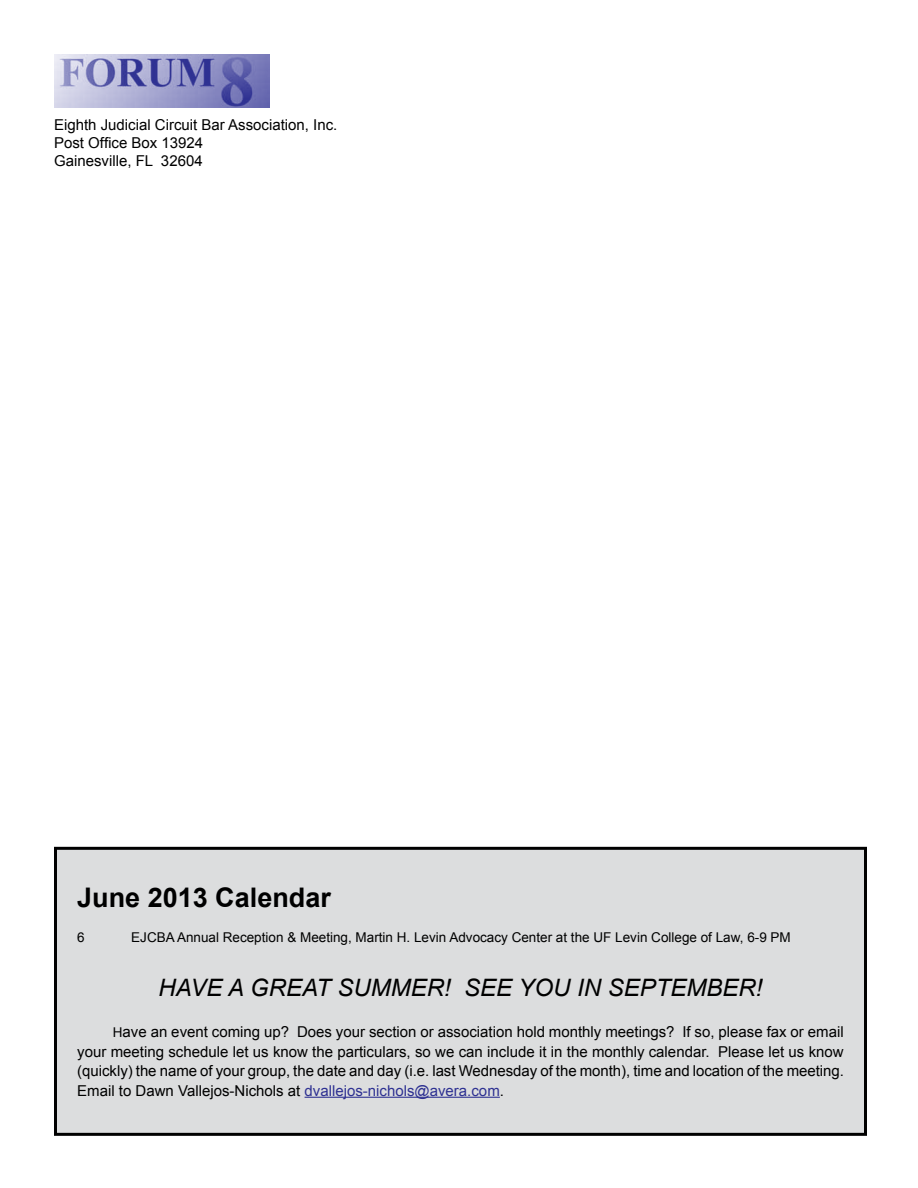
<style>
.page{position:relative;width:918px;height:1188px;background:#fff}
.page>*{position:absolute;margin:0;border:0;box-sizing:border-box;transform-origin:0 0}
.t1{font:700 27px "Arial";color:#000}
.t2{font:italic 24px "Arial";color:#000}
.t3{font:15px/19.5px "Arial";color:#000;text-align:justify}
.t4{font:13.5px "Arial";color:#000}
.s1{font-size:13.5px}
.s2{color:#2e3192}
</style>
<div class="page">
<div style="left:56px;top:848px;width:810px;height:286px;background:#dcddde"></div>
<hr style="left:305px;top:1097px;width:195px;height:1px;background:#2e3192">
<div style="left:54px;top:847px;width:813px;height:289px;border:3px solid #000"></div>
<img style="left:54px;top:54px;width:216px;height:54px">
<p class="t3" style="left:54px;top:116px;width:285px;line-height:18px;text-align:left">Eighth Judicial Circuit Bar Association, Inc.<br>Post Office Box 13924<br>Gainesville, FL 32604</p>
<h1 class="t1" style="left:77px;top:879px;width:255px">June 2013 Calendar</h1>
<p class="t4" style="left:77px;top:928px;width:9px">6</p>
<p class="t4" style="left:131px;top:928px;width:661px">EJCBA Annual Reception &amp; Meeting, Martin H. Levin Advocacy Center at the UF Levin College of Law, 6-9 PM</p>
<h2 class="t2" style="left:158px;top:972px;width:606px">HAVE A GREAT SUMMER! SEE YOU IN SEPTEMBER!</h2>
<p class="t3" style="left:77px;top:1022px;width:768px;text-indent:36px"><span class="s1">H</span>ave an event coming up? Does your section or association hold monthly meetings? If so, please fax or email your meeting schedule let us know the particulars, so we can include it in the monthly calendar. Please let us know (quickly) the name of your group, the date and day (i.e. last Wednesday of the month), time and location of the meeting.<br>Email to Dawn Vallejos-Nichols at <span class="s2">dvallejos-nichols@avera.com</span>.</p>
</div>
